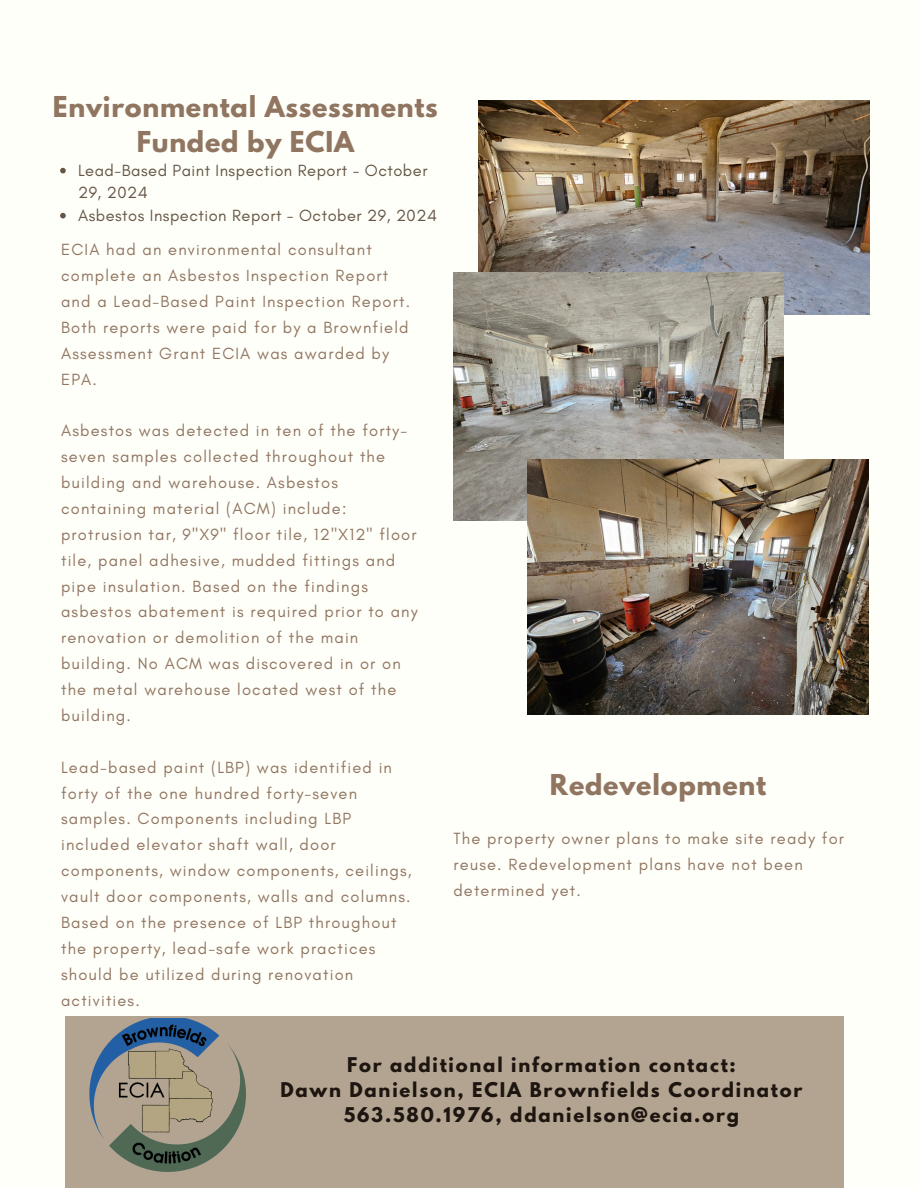
<style>
.page{position:relative;width:918px;height:1188px;background:#fffff9}
.page>*{position:absolute;margin:0;border:0;box-sizing:border-box;transform-origin:0 0}
.t1{font:700 25.5px/34.8px "League Spartan";letter-spacing:.03em;color:#907561;text-align:center}
.t2{font:700 18px/24.8px "League Spartan";letter-spacing:.1em;color:#1d150f;text-align:center}
.t3{font:16.5px/25.8px "Glacial Indifference";letter-spacing:.07em;color:#907561}
.t4{font:16.5px/22.5px "Glacial Indifference";letter-spacing:.03em;color:#645545}
</style>
<div class="page">
<div style="left:65px;top:1016px;width:779px;height:172px;background:#b3a491"></div>
<img style="left:478px;top:101px;width:392px;height:213px">
<img style="left:89px;top:1018px;width:157px;height:154px">
<img style="left:453px;top:273px;width:330px;height:247px">
<img style="left:528px;top:459px;width:341px;height:255px">
<svg style="left:60px;top:168px;width:6px;height:5px"></svg>
<svg style="left:60px;top:213px;width:6px;height:5px"></svg>
<p class="t1" style="left:53px;top:92px;width:386px">Environmental Assessments<br>Funded by ECIA</p>
<p class="t4" style="left:78px;top:159px;width:351px">Lead-Based Paint Inspection Report - October<br>29, 2024</p>
<p class="t4" style="left:78px;top:204px;width:360px">Asbestos Inspection Report - October 29, 2024</p>
<p class="t3" style="left:61px;top:236px;width:350px">ECIA had an environmental consultant complete an Asbestos Inspection Report and a Lead-Based Paint Inspection Report.<br>Both reports were paid for by a Brownfield Assessment Grant ECIA was awarded by EPA.</p>
<p class="t3" style="left:61px;top:418px;width:358px">Asbestos was detected in ten of the forty&shy;seven samples collected throughout the building and warehouse. Asbestos containing material (ACM) include: protrusion tar, 9"X9" floor tile, 12"X12" floor tile, panel adhesive, mudded fittings and pipe insulation. Based on the findings asbestos abatement is required prior to any renovation or demolition of the main building. No ACM was discovered in or on the metal warehouse located west of the building.</p>
<p class="t3" style="left:61px;top:754px;width:352px">Lead-based paint (LBP) was identified in forty of the one hundred forty-seven samples. Components including LBP included elevator shaft wall, door components, window components, ceilings, vault door components, walls and columns.<br>Based on the presence of LBP throughout the property, lead-safe work practices should be utilized during renovation activities.</p>
<p class="t1" style="left:550px;top:770px;width:218px">Redevelopment</p>
<p class="t3" style="left:453px;top:826px;width:392px">The property owner plans to make site ready for reuse. Redevelopment plans have not been determined yet.</p>
<h1 class="t2" style="left:280px;top:1055px;width:524px">For additional information contact:<br>Dawn Danielson, ECIA Brownfields Coordinator<br>563.580.1976, ddanielson@ecia.org</h1>
</div>
